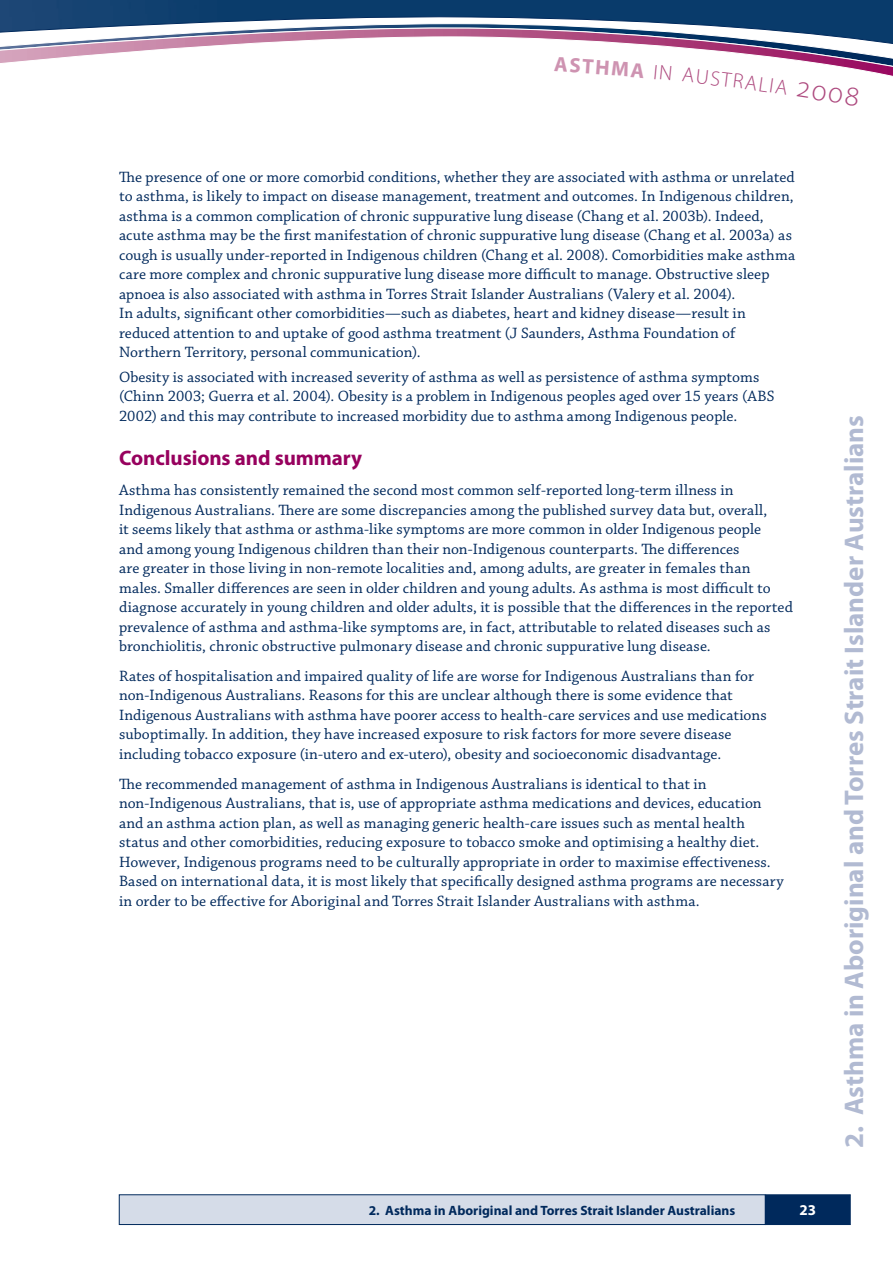
<style>
.page{position:relative;width:893px;height:1263px;background:#fff}
.page>*{position:absolute;margin:0;border:0;box-sizing:border-box;transform-origin:0 0}
.t1{font:700 27px "Myriad Pro";color:#b1bad2}
.t2{font:700 21px "Myriad Pro";letter-spacing:-.005em;color:#97015e}
.t3{font:300 21px "Myriad Pro";color:#ad497e}
.t4{font:15.75px/19.5px "Chaparral Pro";letter-spacing:.005em;color:#00295c}
.t5{font:700 15px "Myriad Pro";color:#fff}
.t6{font:700 13.5px "Myriad Pro";color:#00295c}
</style>
<div class="page">
<img style="left:0;top:0;width:893px;height:14px">
<div style="left:119px;top:1195px;width:646px;height:29px;background:#d5dce8"></div>
<div style="left:119px;top:1194px;width:646px;height:31px;border:1px solid #00295c"></div>
<div style="left:766px;top:1195px;width:84px;height:29px;background:#00295c"></div>
<div style="left:765px;top:1194px;width:85px;height:31px;border:1px solid #00295c"></div>
<svg style="left:0;top:14px;width:893px;height:63px"></svg>
<h2 class="t3" style="left:747px;top:69px;width:44px;rotate:8deg">alia</h2>
<p class="t4" style="left:119px;top:168px;width:678px">The presence of one or more comorbid conditions, whether they are associated with asthma or unrelated to asthma, is likely to impact on disease management, treatment and outcomes. In Indigenous children, asthma is a common complication of chronic suppurative lung disease (Chang et al. 2003b). Indeed, acute asthma may be the first manifestation of chronic suppurative lung disease (Chang et al. 2003a) as cough is usually under-reported in Indigenous children (Chang et al. 2008). Comorbidities make asthma care more complex and chronic suppurative lung disease more difficult to manage. Obstructive sleep apnoea is also associated with asthma in Torres Strait Islander Australians (Valery et al. 2004).<br>In adults, significant other comorbidities—such as diabetes, heart and kidney disease—result in reduced attention to and uptake of good asthma treatment (J Saunders, Asthma Foundation of Northern Territory, personal communication).</p>
<p class="t4" style="left:119px;top:368px;width:657px">Obesity is associated with increased severity of asthma as well as persistence of asthma symptoms (Chinn 2003; Guerra et al. 2004). Obesity is a problem in Indigenous peoples aged over 15 years (ABS<br>2002) and this may contribute to increased morbidity due to asthma among Indigenous people.</p>
<h2 class="t2" style="left:119px;top:444px;width:245px">Conclusions and summary</h2>
<p class="t4" style="left:119px;top:481px;width:675px">Asthma has consistently remained the second most common self-reported long-term illness in Indigenous Australians. There are some discrepancies among the published survey data but, overall,<br>it seems likely that asthma or asthma-like symptoms are more common in older Indigenous people<br>and among young Indigenous children than their non-Indigenous counterparts. The differences<br>are greater in those living in non-remote localities and, among adults, are greater in females than males. Smaller differences are seen in older children and young adults. As asthma is most difficult to diagnose accurately in young children and older adults, it is possible that the differences in the reported prevalence of asthma and asthma-like symptoms are, in fact, attributable to related diseases such as bronchiolitis, chronic obstructive pulmonary disease and chronic suppurative lung disease.</p>
<p class="t4" style="left:119px;top:667px;width:649px">Rates of hospitalisation and impaired quality of life are worse for Indigenous Australians than for non-Indigenous Australians. Reasons for this are unclear although there is some evidence that Indigenous Australians with asthma have poorer access to health-care services and use medications suboptimally. In addition, they have increased exposure to risk factors for more severe disease including tobacco exposure (in-utero and ex-utero), obesity and socioeconomic disadvantage.</p>
<p class="t4" style="left:119px;top:774px;width:666px">The recommended management of asthma in Indigenous Australians is identical to that in non-Indigenous Australians, that is, use of appropriate asthma medications and devices, education and an asthma action plan, as well as managing generic health-care issues such as mental health status and other comorbidities, reducing exposure to tobacco smoke and optimising a healthy diet.<br>However, Indigenous programs need to be culturally appropriate in order to maximise effectiveness.<br>Based on international data, it is most likely that specifically designed asthma programs are necessary in order to be effective for Aboriginal and Torres Strait Islander Australians with asthma.</p>
<p class="t6" style="left:369px;top:1201px;width:368px">2. Asthma in Aboriginal and Torres Strait Islander Australians</p>
<p class="t5" style="left:800px;top:1200px;width:18px">23</p>
<h1 class="t1" style="left:836px;top:1148px;width:734px;rotate:-90deg">2. Asthma in Aboriginal and Torres Strait Islander Australians</h1>
</div>
